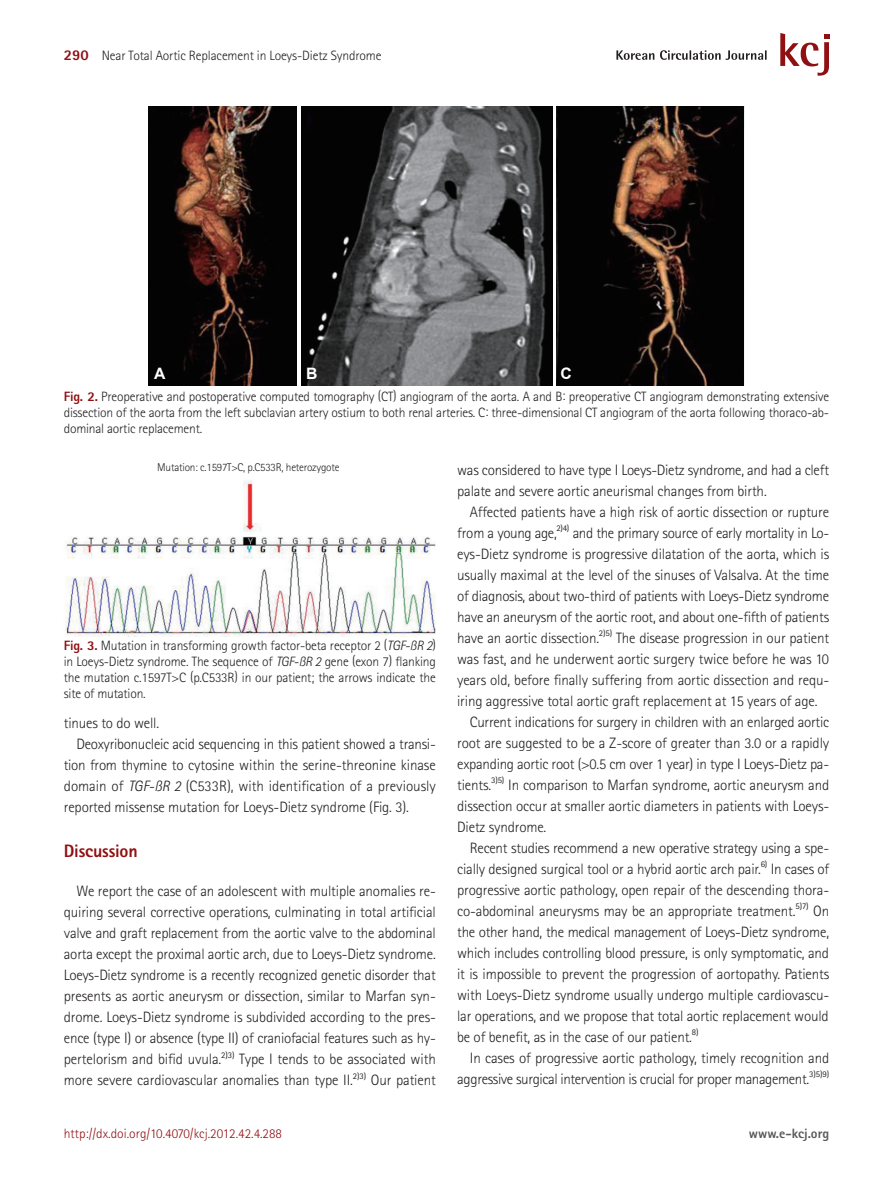
<style>
.page{position:relative;width:893px;height:1191px;background:#fff}
.page>*{position:absolute;margin:0;border:0;box-sizing:border-box;transform-origin:0 0}
.큰제목{font:800 18px "Rotis Sans Serif Std";letter-spacing:-.01em;color:#900f13}
.t1{font:700 15.75px "Arial";color:#fff}
.본문{font:300 15px/21px "Rotis Sans Serif Std";letter-spacing:-.01em;color:#231f20;text-align:justify}
.t2{font:800 15px "Rotis Sans Serif Std";color:#900f13}
.그림제목1{font:300 13.5px/16.2px "Rotis Sans Serif Std";letter-spacing:-.015em;color:#231f20;text-align:justify}
.t3{font:300 13.5px "Rotis Sans Serif Std";color:#900f13}
.t4{font:800 13.5px "Rotis Sans Serif Std";color:#57585a}
.그림안_글{font:300 11.25px "Rotis Sans Serif Std";letter-spacing:-.02em;color:#231f20}
.s1{font-weight:800;color:#900f13}
.s2{font-style:italic}
</style>
<div class="page">
<svg style="left:616px;top:50px;width:151px;height:10px"></svg>
<svg style="left:780px;top:33px;width:49px;height:43px"></svg>
<img style="left:149px;top:106px;width:148px;height:279px">
<img style="left:301px;top:106px;width:252px;height:279px">
<img style="left:556px;top:106px;width:188px;height:279px">
<img style="left:65px;top:480px;width:371px;height:156px">
<p class="t2" style="left:64px;top:46px;width:27px">290</p>
<p class="그림제목1" style="left:102px;top:47px;width:281px">Near Total Aortic Replacement in Loeys-Dietz Syndrome</p>
<p class="t1" style="left:154px;top:363px;width:13px">A</p>
<p class="t1" style="left:306px;top:363px;width:13px">B</p>
<p class="t1" style="left:561px;top:363px;width:13px">C</p>
<p class="그림제목1" style="left:64px;top:388px;width:767px"><span class="s1">Fig. 2.</span> Preoperative and postoperative computed tomography (CT) angiogram of the aorta. A and B: preoperative CT angiogram demonstrating extensive dissection of the aorta from the left subclavian artery ostium to both renal arteries. C: three-dimensional CT angiogram of the aorta following thoraco-ab&shy;dominal aortic replacement.</p>
<p class="그림안_글" style="left:157px;top:461px;width:184px">Mutation: c.1597T&gt;C, p.C533R, heterozygote</p>
<p class="그림제목1" style="left:64px;top:637px;width:374px"><span class="s1">Fig. 3.</span> Mutation in transforming growth factor-beta receptor 2 (<span class="s2">TGF-ßR 2</span>) in Loeys-Dietz syndrome. The sequence of <span class="s2">TGF-ßR 2</span> gene (exon 7) flanking the mutation c.1597T&gt;C (p.C533R) in our patient; the arrows indicate the site of mutation.</p>
<p class="본문" style="left:64px;top:712px;width:97px">tinues to do well.</p>
<p class="본문" style="left:64px;top:733px;width:374px;text-indent:13px">Deoxyribonucleic acid sequencing in this patient showed a transi&shy;tion from thymine to cytosine within the serine-threonine kinase domain of <span class="s2">TGF-ßR 2</span> (C533R), with identification of a previously reported missense mutation for Loeys-Dietz syndrome (Fig. 3).</p>
<p class="큰제목" style="left:64px;top:839px;width:76px">Discussion</p>
<p class="본문" style="left:64px;top:880px;width:374px;text-indent:13px">We report the case of an adolescent with multiple anomalies re&shy;quiring several corrective operations, culminating in total artificial valve and graft replacement from the aortic valve to the abdominal aorta except the proximal aortic arch, due to Loeys-Dietz syndrome.<br>Loeys-Dietz syndrome is a recently recognized genetic disorder that presents as aortic aneurysm or dissection, similar to Marfan syn&shy;drome. Loeys-Dietz syndrome is subdivided according to the pres&shy;ence (type I) or absence (type II) of craniofacial features such as hy&shy;pertelorism and bifid uvula.<sup>2)3)</sup> Type I tends to be associated with more severe cardiovascular anomalies than type II.<sup>2)3)</sup> Our patient</p>
<p class="본문" style="left:457px;top:459px;width:373px">was considered to have type I Loeys-Dietz syndrome, and had a cleft palate and severe aortic aneurismal changes from birth.</p>
<p class="본문" style="left:457px;top:501px;width:374px;text-indent:13px">Affected patients have a high risk of aortic dissection or rupture from a young age,<sup>2)4)</sup> and the primary source of early mortality in Lo&shy;eys-Dietz syndrome is progressive dilatation of the aorta, which is usually maximal at the level of the sinuses of Valsalva. At the time of diagnosis, about two-third of patients with Loeys-Dietz syndrome have an aneurysm of the aortic root, and about one-fifth of patients have an aortic dissection.<sup>2)5)</sup> The disease progression in our patient was fast, and he underwent aortic surgery twice before he was 10 years old, before finally suffering from aortic dissection and requ&shy;iring aggressive total aortic graft replacement at 15 years of age.</p>
<p class="본문" style="left:457px;top:711px;width:374px;text-indent:13px">Current indications for surgery in children with an enlarged aortic root are suggested to be a Z-score of greater than 3.0 or a rapidly expanding aortic root (&gt;0.5 cm over 1 year) in type I Loeys-Dietz pa&shy;tients.<sup>3)5)</sup> In comparison to Marfan syndrome, aortic aneurysm and dissection occur at smaller aortic diameters in patients with Loeys-Dietz syndrome.</p>
<p class="본문" style="left:457px;top:837px;width:374px;text-indent:13px">Recent studies recommend a new operative strategy using a spe&shy;cially designed surgical tool or a hybrid aortic arch pair.<sup>6)</sup> In cases of progressive aortic pathology, open repair of the descending thora&shy;co-abdominal aneurysms may be an appropriate treatment.<sup>5)7)</sup> On the other hand, the medical management of Loeys-Dietz syndrome, which includes controlling blood pressure, is only symptomatic, and it is impossible to prevent the progression of aortopathy. Patients with Loeys-Dietz syndrome usually undergo multiple cardiovascu&shy;lar operations, and we propose that total aortic replacement would be of benefit, as in the case of our patient.<sup>8)</sup></p>
<p class="본문" style="left:457px;top:1047px;width:374px;text-align:right">In cases of progressive aortic pathology, timely recognition and aggressive surgical intervention is crucial for proper management.<sup>3)5)9)</sup></p>
<p class="t3" style="left:64px;top:1125px;width:220px">http://dx.doi.org/10.4070/kcj.2012.42.4.288</p>
<p class="t4" style="left:749px;top:1124px;width:82px">www.e-kcj.org</p>
</div>
